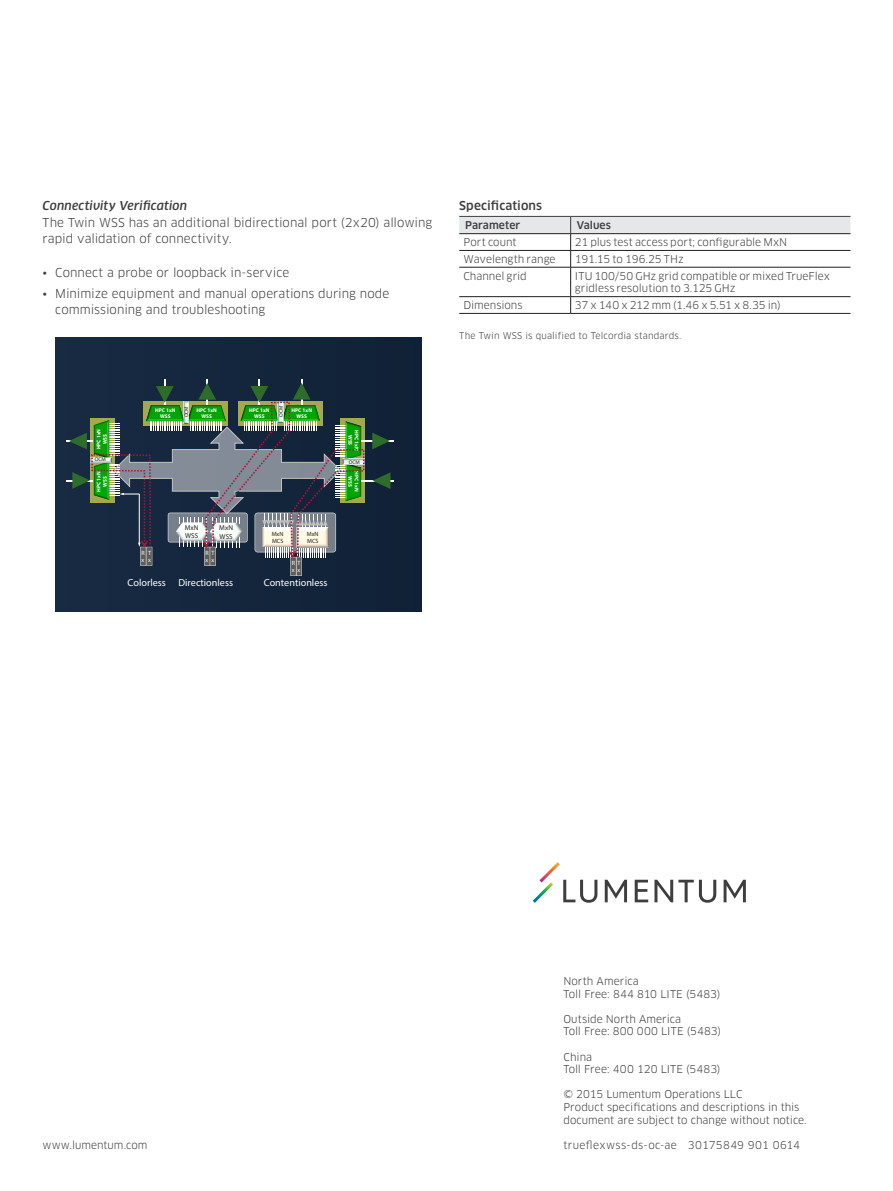
<style>
.page{position:relative;width:893px;height:1191px;background:#fff}
.page>*{position:absolute;margin:0;border:0;box-sizing:border-box;transform-origin:0 0}
.Body_text_8_11pt{font:12px/16.5px "Clan Pro";letter-spacing:.005em;color:#3e3e3f}
.Body_subhead2__8_11p{font:italic 500 12px "Clan Pro";letter-spacing:.01em;color:#3e3e3f}
.Body_subhead_8_11pt{font:500 12px "Clan Pro";letter-spacing:.01em;color:#3e3e3f}
.Table_copy{font:10.5px/12.6px "Clan Pro";color:#3e3e3f}
.Table_copy-2{font:10.5px "Clan Pro";letter-spacing:.035em;color:#3e3e3f}
.Document_name_7pt{font:10.5px "Clan Pro";color:#3e3e3f}
.Table_Header{font:500 10.5px "Clan Pro";letter-spacing:.005em;color:#3e3e3f}
.t1{font:10.2px "Myriad Pro";color:#fff}
.Notes_numbered{font:9px "Clan Pro";letter-spacing:.015em;color:#3e3e3f}
.t2{font:7.05px/8.6px "Myriad Pro";color:#231f20}
.t3{font:6.15px/7.4px "Myriad Pro";color:#231f20}
.t4{font:6.15px/7.4px "Myriad Pro";color:#fff}
.t5{font:700 5.4px/6.4px "Myriad Pro";color:#fff;text-align:center}
.t6{font:5.4px "Myriad Pro";color:#231f20}
</style>
<div class="page">
<svg style="left:605px;top:879px;width:22px;height:23px"></svg>
<svg style="left:635px;top:879px;width:13px;height:23px"></svg>
<svg style="left:654px;top:879px;width:62px;height:23px"></svg>
<svg style="left:724px;top:879px;width:22px;height:23px"></svg>
<svg style="left:533px;top:862px;width:64px;height:41px"></svg>
<svg style="left:459px;top:217px;width:391px;height:96px"></svg>
<hr style="left:459px;top:216px;width:112px;height:1px;background:#3e3e3f">
<hr style="left:571px;top:216px;width:279px;height:1px;background:#3e3e3f">
<hr style="left:459px;top:250px;width:112px;height:1px;background:#231f20">
<hr style="left:571px;top:250px;width:279px;height:1px;background:#231f20">
<hr style="left:459px;top:267px;width:112px;height:1px;background:#231f20">
<hr style="left:571px;top:267px;width:279px;height:1px;background:#231f20">
<hr style="left:459px;top:296px;width:112px;height:1px;background:#231f20">
<hr style="left:571px;top:296px;width:279px;height:1px;background:#231f20">
<hr style="left:459px;top:313px;width:112px;height:1px;background:#231f20">
<hr style="left:571px;top:313px;width:279px;height:1px;background:#231f20">
<hr style="left:459px;top:233px;width:112px;height:1px;background:#231f20">
<hr style="left:571px;top:233px;width:279px;height:1px;background:#231f20">
<div style="left:55px;top:337px;width:366px;height:275px;background:#13253b"></div>
<hr style="left:361px;top:480px;width:33px;height:1px;background:#fff">
<svg style="left:372px;top:473px;width:18px;height:16px"></svg>
<hr style="left:361px;top:440px;width:33px;height:1px;background:#fff">
<svg style="left:372px;top:433px;width:18px;height:16px"></svg>
<svg style="left:67px;top:380px;width:298px;height:196px"></svg>
<p class="Body_subhead2__8_11p" style="left:43px;top:199px;width:146px">Connectivity Verification</p>
<p class="Body_text_8_11pt" style="left:43px;top:214px;width:391px">The Twin WSS has an additional bidirectional port (2x20) allowing rapid validation of connectivity.</p>
<p class="Body_text_8_11pt" style="left:43px;top:264px;width:248px">• Connect a probe or loopback in-service</p>
<p class="Body_text_8_11pt" style="left:55px;top:285px;width:336px;text-indent:-13px">• Minimize equipment and manual operations during node commissioning and troubleshooting</p>
<p class="t5" style="left:95px;top:449px;width:22px;rotate:-90deg">HPC 1xN<br>WSS</p>
<p class="t6" style="left:95px;top:456px;width:13px">OCM</p>
<p class="t5" style="left:95px;top:492px;width:22px;rotate:-90deg">HPC 1xN<br>WSS</p>
<p class="t6" style="left:183px;top:417px;width:13px;rotate:-90deg">OCM</p>
<p class="t5" style="left:201px;top:413px;width:12px">WSS</p>
<p class="t5" style="left:155px;top:407px;width:22px">HPC 1xN<br>WSS</p>
<p class="t5" style="left:197px;top:407px;width:22px">HPC 1xN</p>
<p class="t6" style="left:278px;top:417px;width:13px;rotate:-90deg">OCM</p>
<p class="t5" style="left:297px;top:413px;width:12px">WSS</p>
<p class="t5" style="left:249px;top:406px;width:22px">HPC 1xN<br>WSS</p>
<p class="t5" style="left:292px;top:406px;width:22px">HPC 1xN</p>
<p class="t4" style="left:142px;top:549px;width:5px">R x</p>
<p class="t4" style="left:148px;top:549px;width:5px">T x</p>
<p class="t2" style="left:185px;top:523px;width:15px">MxN<br>WSS</p>
<p class="t2" style="left:219px;top:523px;width:15px">MxN<br>WSS</p>
<p class="t3" style="left:272px;top:530px;width:13px">MxN<br>MCS</p>
<p class="t3" style="left:307px;top:530px;width:13px">MxN<br>MCS</p>
<p class="t4" style="left:206px;top:549px;width:10px">R T x</p>
<p class="t4" style="left:211px;top:556px;width:4px">x</p>
<p class="t4" style="left:292px;top:559px;width:10px;text-align:right">R T x</p>
<p class="t4" style="left:292px;top:566px;width:4px">x</p>
<p class="t1" style="left:128px;top:576px;width:107px">Colorless Directionless</p>
<p class="t1" style="left:264px;top:576px;width:65px">Contentionless</p>
<p class="t5" style="left:360px;top:430px;width:22px;rotate:90deg">HPC 1xN<br>WSS</p>
<p class="t5" style="left:360px;top:471px;width:22px;rotate:90deg">HPC 1xN<br>WSS</p>
<p class="t6" style="left:349px;top:458px;width:13px">OCM</p>
<p class="Body_subhead_8_11pt" style="left:459px;top:199px;width:84px">Specifications</p>
<p class="Table_Header" style="left:465px;top:219px;width:57px">Parameter</p>
<p class="Table_Header" style="left:577px;top:219px;width:36px">Values</p>
<p class="Table_copy" style="left:463px;top:236px;width:55px">Port count</p>
<p class="Table_copy" style="left:575px;top:236px;width:214px">21 plus test access port; configurable MxN</p>
<p class="Table_copy" style="left:463px;top:253px;width:94px">Wavelength range</p>
<p class="Table_copy" style="left:575px;top:253px;width:110px">191.15 to 196.25 THz</p>
<p class="Table_copy" style="left:463px;top:269px;width:65px">Channel grid</p>
<p class="Table_copy" style="left:575px;top:269px;width:257px">ITU 100/50 GHz grid compatible or mixed TrueFlex gridless resolution to 3.125 GHz</p>
<p class="Table_copy" style="left:463px;top:299px;width:61px">Dimensions</p>
<p class="Table_copy" style="left:575px;top:299px;width:207px">37 x 140 x 212 mm (1.46 x 5.51 x 8.35 in)</p>
<p class="Notes_numbered" style="left:459px;top:330px;width:224px">The Twin WSS is qualified to Telcordia standards.</p>
<p class="Table_copy" style="left:563px;top:974px;width:158px">North America<br>Toll Free: 844 810 LITE (5483)</p>
<p class="Table_copy" style="left:563px;top:1012px;width:159px">Outside North America<br>Toll Free: 800 000 LITE (5483)</p>
<p class="Table_copy" style="left:563px;top:1050px;width:159px">China<br>Toll Free: 400 120 LITE (5483)</p>
<p class="Table_copy" style="left:563px;top:1088px;width:245px">© 2015 Lumentum Operations LLC<br>Product specifications and descriptions in this document are subject to change without notice.</p>
<p class="Document_name_7pt" style="left:43px;top:1139px;width:107px">www.lumentum.com</p>
<p class="Table_copy-2" style="left:563px;top:1138px;width:238px">trueflexwss-ds-oc-ae 30175849 901 0614</p>
</div>
